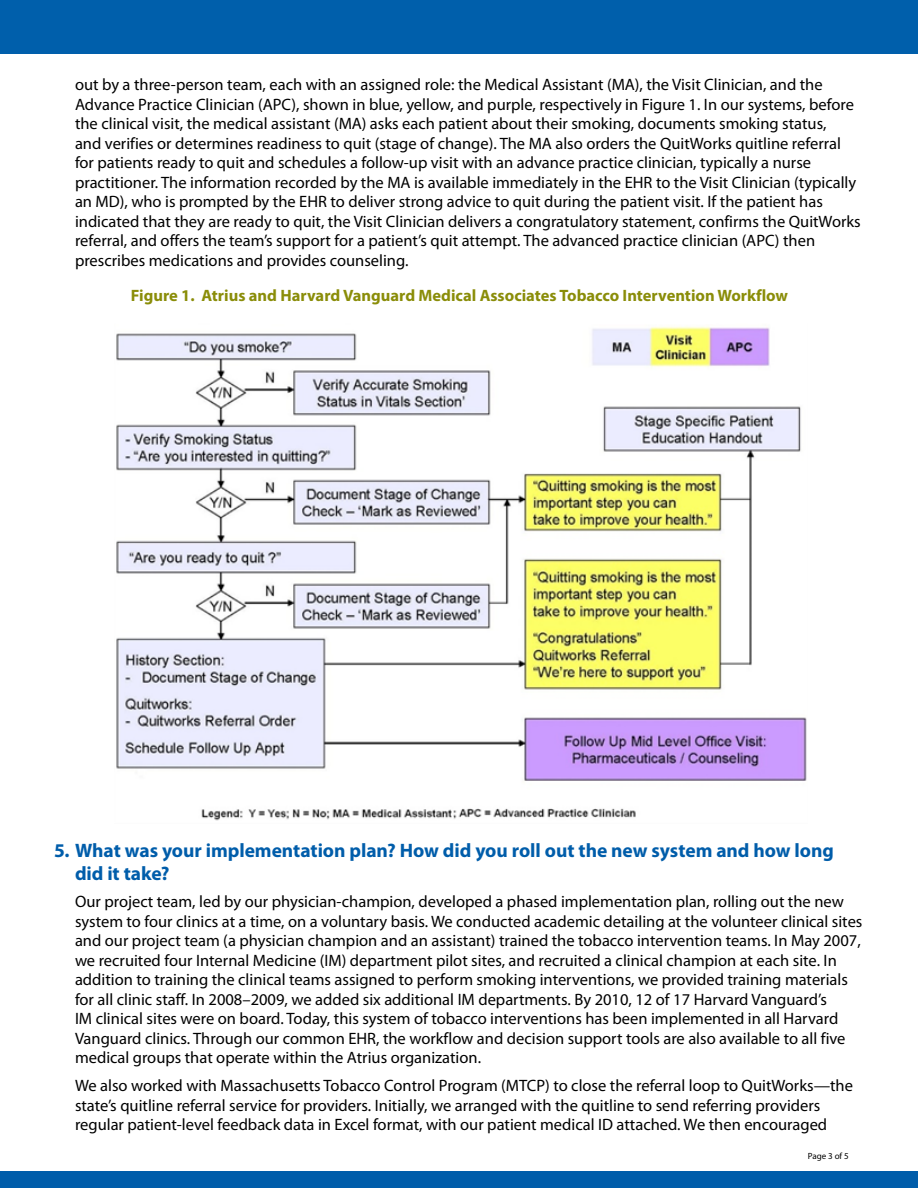
<style>
.page{position:relative;width:918px;height:1188px;background:#fff}
.page>*{position:absolute;margin:0;border:0;box-sizing:border-box;transform-origin:0 0}
.t1{font:700 19.5px/22.5px "Myriad Pro";letter-spacing:-.005em;color:#005daa}
.t2{font:16.5px/19.5px "Myriad Pro";color:#000}
.Figure_Title{font:700 16.5px "Myriad Pro";color:#8a8d09}
.t3{font:9px "Myriad Pro";color:#000}
</style>
<div class="page">
<div style="left:0;top:1172px;width:918px;height:16px;background:#005daa"></div>
<div style="left:0;top:0;width:918px;height:54px;background:#005fab"></div>
<img style="left:116px;top:326px;width:691px;height:495px">
<p class="t2" style="left:75px;top:75px;width:787px">out by a three-person team, each with an assigned role: the Medical Assistant (MA), the Visit Clinician, and the Advance Practice Clinician (APC), shown in blue, yellow, and purple, respectively in Figure 1. In our systems, before the clinical visit, the medical assistant (MA) asks each patient about their smoking, documents smoking status,<br>and verifies or determines readiness to quit (stage of change). The MA also orders the QuitWorks quitline referral for patients ready to quit and schedules a follow-up visit with an advance practice clinician, typically a nurse practitioner. The information recorded by the MA is available immediately in the EHR to the Visit Clinician (typically an MD), who is prompted by the EHR to deliver strong advice to quit during the patient visit. If the patient has indicated that they are ready to quit, the Visit Clinician delivers a congratulatory statement, confirms the QuitWorks referral, and offers the team’s support for a patient’s quit attempt. The advanced practice clinician (APC) then prescribes medications and provides counseling.</p>
<p class="Figure_Title" style="left:131px;top:284px;width:659px">Figure 1. Atrius and Harvard Vanguard Medical Associates Tobacco Intervention Workflow</p>
<h3 class="t1" style="left:75px;top:839px;width:760px;text-indent:-21px">5. What was your implementation plan? How did you roll out the new system and how long did it take?</h3>
<p class="t2" style="left:75px;top:892px;width:789px">Our project team, led by our physician-champion, developed a phased implementation plan, rolling out the new system to four clinics at a time, on a voluntary basis. We conducted academic detailing at the volunteer clinical sites and our project team (a physician champion and an assistant) trained the tobacco intervention teams. In May 2007, we recruited four Internal Medicine (IM) department pilot sites, and recruited a clinical champion at each site. In addition to training the clinical teams assigned to perform smoking interventions, we provided training materials for all clinic staff. In 2008–2009, we added six additional IM departments. By 2010, 12 of 17 Harvard Vanguard’s<br>IM clinical sites were on board. Today, this system of tobacco interventions has been implemented in all Harvard Vanguard clinics. Through our common EHR, the workflow and decision support tools are also available to all five medical groups that operate within the Atrius organization.</p>
<p class="t2" style="left:75px;top:1075px;width:780px">We also worked with Massachusetts Tobacco Control Program (MTCP) to close the referral loop to QuitWorks—the state’s quitline referral service for providers. Initially, we arranged with the quitline to send referring providers regular patient-level feedback data in Excel format, with our patient medical ID attached. We then encouraged</p>
<p class="t3" style="left:808px;top:1151px;width:42px">Page 3 of 5</p>
</div>
